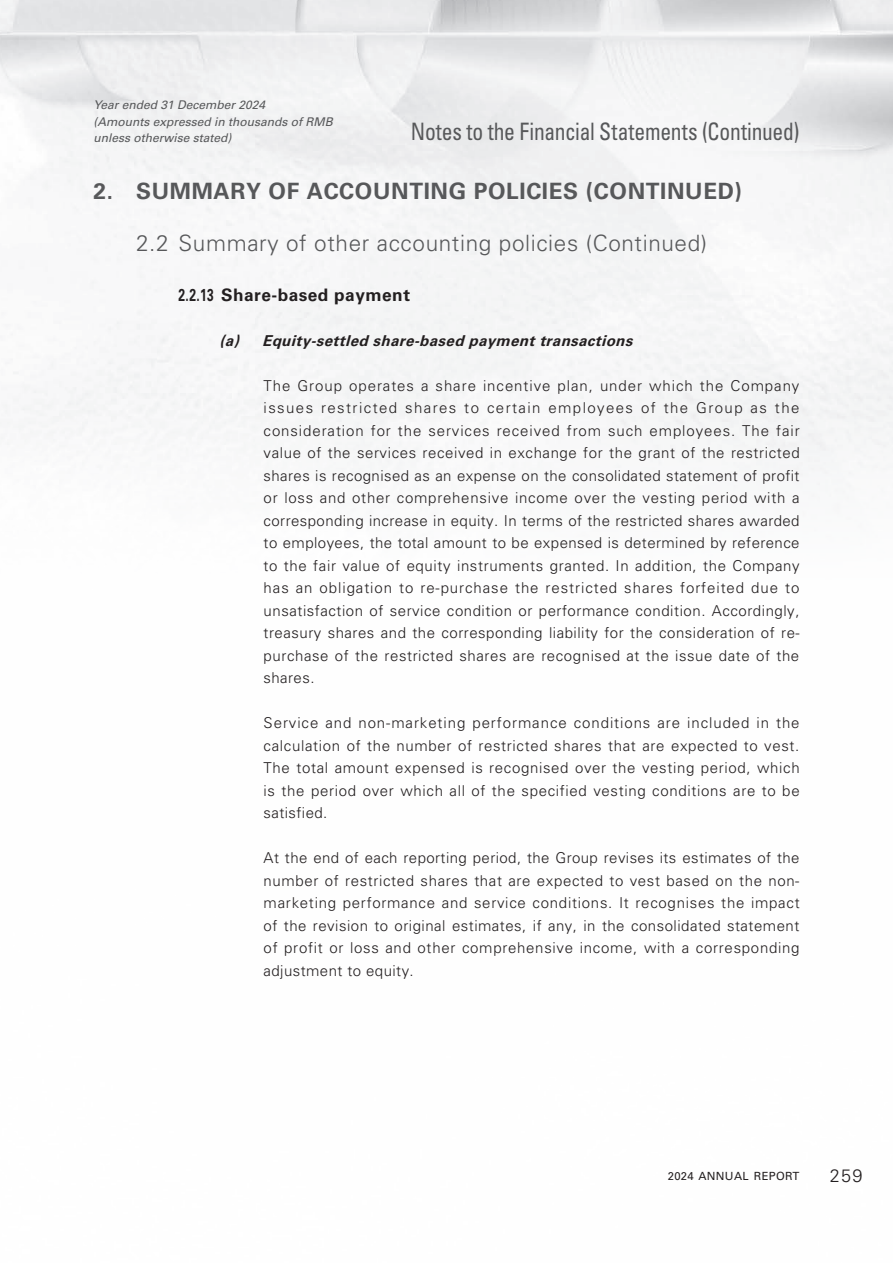
<style>
.page{position:relative;width:893px;height:1263px;background:#fff}
.page>*{position:absolute;margin:0;border:0;box-sizing:border-box;transform-origin:0 0}
.t1{font:condensed 24px "Univers LT Std";letter-spacing:-.01em;color:#57585a;scale:.9 1}
.t2{font:300 22.5px "Univers LT Std";letter-spacing:.03em;color:#57585a}
.t3{font:700 22.5px "Univers LT Std";letter-spacing:.03em;color:#57585a}
.t4{font:300 18px "Univers LT Std";color:#231f20}
.t5{font:700 17.25px "Univers LT Std";letter-spacing:.03em;color:#231f20;scale:.7 1}
.t6{font:300 15px/22.5px "Univers LT Std";letter-spacing:.04em;color:#231f20;text-align:justify}
.t7{font:italic 700 15px "Univers LT Std";color:#231f20}
.t8{font:italic 12px/16.5px "Univers LT Std";color:#57585a}
.t9{font:11.25px "Univers LT Std";letter-spacing:.03em;color:#231f20}
</style>
<div class="page">
<p class="t8" style="left:94px;top:97px;width:241px">Year ended 31 December 2024<br>(Amounts expressed in thousands of RMB unless otherwise stated)</p>
<h1 class="t1" style="left:411px;top:116px;width:433px">Notes to the Financial Statements (Continued)</h1>
<h2 class="t3" style="left:94px;top:178px;width:650px">2. SUMMARY OF ACCOUNTING POLICIES (CONTINUED)</h2>
<h2 class="t2" style="left:136px;top:230px;width:573px">2.2 Summary of other accounting policies (Continued)</h2>
<p class="t5" style="left:179px;top:284px;width:332px">2.2.13 Share-based payment</p>
<p class="t7" style="left:220px;top:332px;width:419px">(a) Equity-settled share-based paymenttransactions</p>
<p class="t6" style="left:264px;top:374px;width:538px">The Group operates a share incentive plan, under which the Company issues restricted shares to certain employees of the Group as the consideration for the services received from such employees. The fair value of the services received in exchange for the grant of the restricted shares is recognised as an expense on the consolidated statement of profit or loss and other comprehensive income over the vesting period with a corresponding increase in equity. In terms of the restricted shares awarded to employees, the total amount to be expensed is determined by reference to the fair value of equity instruments granted. In addition, the Company has an obligation to re-purchase the restricted shares forfeited due to unsatisfaction of service condition or performance condition. Accordingly, treasury shares and the corresponding liability for the consideration of re&shy;purchase of the restricted shares are recognised at the issue date of the shares.</p>
<p class="t6" style="left:264px;top:712px;width:538px">Service and non-marketing performance conditions are included in the calculation of the number of restricted shares that are expected to vest.<br>The total amount expensed is recognised over the vesting period, which is the period over which all of the specified vesting conditions are to be satisfied.</p>
<p class="t6" style="left:264px;top:847px;width:537px">At the end of each reporting period, the Group revises its estimates of the number of restricted shares that are expected to vest based on the non&shy;marketing performance and service conditions. It recognises the impact of the revision to original estimates, if any, in the consolidated statement of profit or loss and other comprehensive income, with a corresponding adjustment to equity.</p>
<p class="t9" style="left:668px;top:1169px;width:133px">2024 ANNUAL REPORT</p>
<p class="t4" style="left:830px;top:1165px;width:34px">259</p>
</div>
